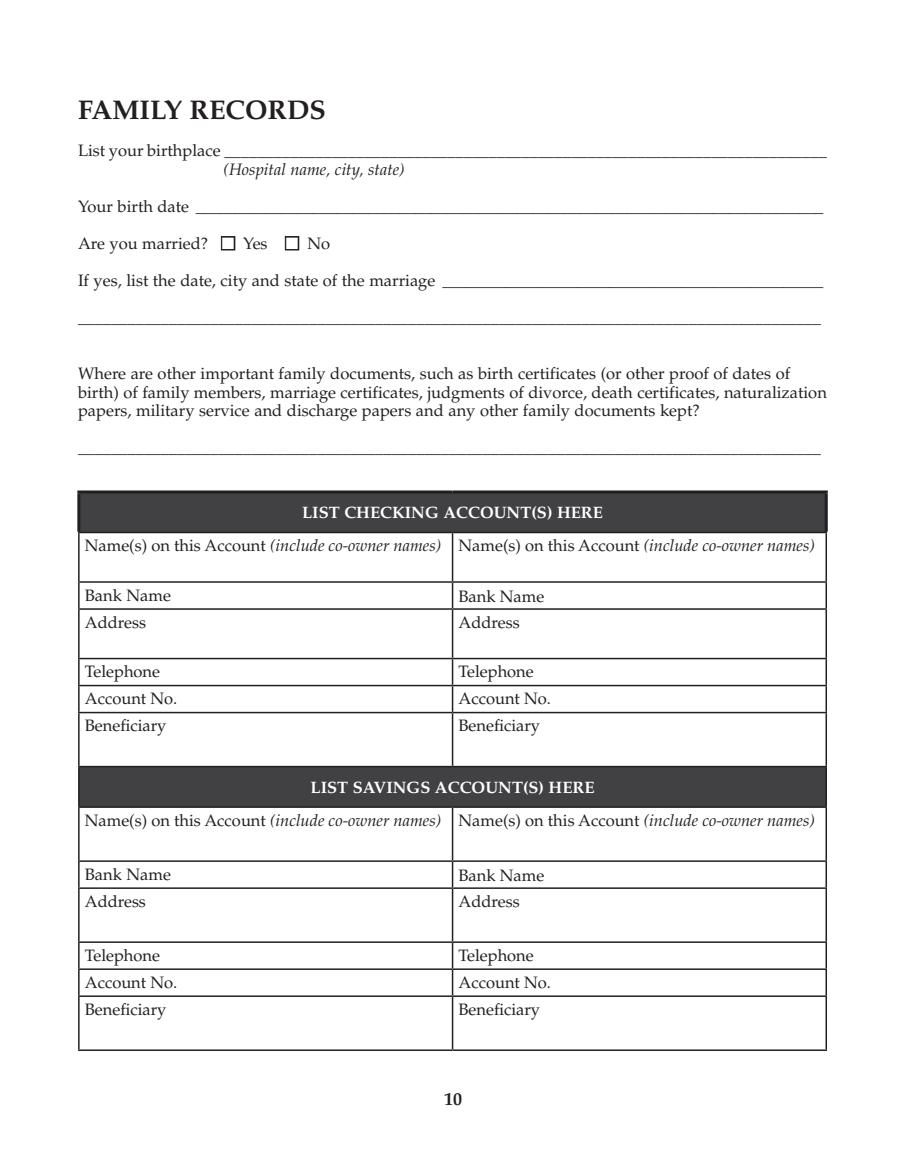
<style>
.page{position:relative;width:905px;height:1175px;background:#fff}
.page>*{position:absolute;margin:0;border:0;box-sizing:border-box;transform-origin:0 0}
.t1{font:700 27px "Palatino";color:#231f20}
.t2{font:700 18px "Palatino";color:#231f20}
.t3{font:16.5px/18.9px "Palatino";color:#231f20}
.t4{font:italic 16.5px/32.8px "Palatino";color:#231f20}
.s1{font-style:italic}
.s2{color:#fff}
.s3{font-weight:700;font-style:normal;color:#fff}
.s4{font-style:normal}
</style>
<div class="page">
<div style="left:221px;top:236px;width:14px;height:14px;border:3px solid #231f20"></div>
<div style="left:285px;top:236px;width:14px;height:14px;border:3px solid #231f20"></div>
<svg style="left:80px;top:493px;width:745px;height:313px"></svg>
<hr style="left:77px;top:490px;width:375px;height:3px;background:#231f20">
<hr style="left:77px;top:493px;width:3px;height:39px;background:#231f20">
<hr style="left:452px;top:490px;width:375px;height:3px;background:#231f20">
<hr style="left:824px;top:493px;width:3px;height:39px;background:#231f20">
<hr style="left:78px;top:532px;width:374px;height:1px;background:#231f20">
<hr style="left:452px;top:532px;width:375px;height:1px;background:#231f20">
<hr style="left:78px;top:533px;width:2px;height:48px;background:#231f20">
<hr style="left:452px;top:533px;width:1px;height:48px;background:#231f20">
<hr style="left:825px;top:533px;width:2px;height:48px;background:#231f20">
<hr style="left:78px;top:581px;width:374px;height:2px;background:#231f20">
<hr style="left:78px;top:583px;width:2px;height:25px;background:#231f20">
<hr style="left:452px;top:581px;width:375px;height:2px;background:#231f20">
<svg style="left:452px;top:583px;width:1px;height:25px"></svg>
<hr style="left:825px;top:583px;width:2px;height:25px;background:#231f20">
<hr style="left:78px;top:608px;width:374px;height:2px;background:#231f20">
<hr style="left:78px;top:610px;width:2px;height:48px;background:#231f20">
<hr style="left:452px;top:608px;width:375px;height:2px;background:#231f20">
<hr style="left:452px;top:610px;width:1px;height:48px;background:#231f20">
<hr style="left:825px;top:610px;width:2px;height:48px;background:#231f20">
<hr style="left:78px;top:658px;width:374px;height:1px;background:#231f20">
<hr style="left:78px;top:659px;width:2px;height:26px;background:#231f20">
<hr style="left:452px;top:658px;width:375px;height:1px;background:#231f20">
<hr style="left:825px;top:659px;width:2px;height:26px;background:#231f20">
<hr style="left:78px;top:685px;width:374px;height:1px;background:#231f20">
<hr style="left:78px;top:686px;width:2px;height:26px;background:#231f20">
<hr style="left:452px;top:685px;width:375px;height:1px;background:#231f20">
<svg style="left:452px;top:659px;width:1px;height:53px"></svg>
<hr style="left:825px;top:686px;width:2px;height:26px;background:#231f20">
<hr style="left:78px;top:712px;width:374px;height:1px;background:#231f20">
<hr style="left:78px;top:713px;width:2px;height:53px;background:#231f20">
<hr style="left:452px;top:712px;width:375px;height:1px;background:#231f20">
<hr style="left:452px;top:713px;width:1px;height:53px;background:#231f20">
<hr style="left:825px;top:713px;width:2px;height:53px;background:#231f20">
<hr style="left:78px;top:766px;width:374px;height:1px;background:#231f20">
<hr style="left:78px;top:767px;width:2px;height:39px;background:#231f20">
<hr style="left:452px;top:766px;width:375px;height:1px;background:#231f20">
<hr style="left:825px;top:767px;width:2px;height:39px;background:#231f20">
<hr style="left:78px;top:806px;width:374px;height:2px;background:#231f20">
<hr style="left:78px;top:808px;width:2px;height:52px;background:#231f20">
<hr style="left:452px;top:806px;width:375px;height:2px;background:#231f20">
<hr style="left:452px;top:808px;width:1px;height:52px;background:#231f20">
<hr style="left:825px;top:808px;width:2px;height:52px;background:#231f20">
<hr style="left:78px;top:860px;width:374px;height:2px;background:#231f20">
<hr style="left:78px;top:862px;width:2px;height:25px;background:#231f20">
<hr style="left:452px;top:860px;width:375px;height:2px;background:#231f20">
<svg style="left:452px;top:862px;width:1px;height:25px"></svg>
<hr style="left:825px;top:862px;width:2px;height:25px;background:#231f20">
<hr style="left:78px;top:887px;width:374px;height:2px;background:#231f20">
<hr style="left:78px;top:889px;width:2px;height:52px;background:#231f20">
<hr style="left:452px;top:887px;width:375px;height:2px;background:#231f20">
<hr style="left:452px;top:889px;width:1px;height:52px;background:#231f20">
<hr style="left:825px;top:889px;width:2px;height:52px;background:#231f20">
<hr style="left:78px;top:941px;width:374px;height:2px;background:#231f20">
<hr style="left:78px;top:943px;width:2px;height:25px;background:#231f20">
<hr style="left:452px;top:941px;width:375px;height:2px;background:#231f20">
<hr style="left:825px;top:943px;width:2px;height:25px;background:#231f20">
<hr style="left:78px;top:968px;width:374px;height:2px;background:#231f20">
<hr style="left:78px;top:970px;width:2px;height:25px;background:#231f20">
<hr style="left:452px;top:968px;width:375px;height:2px;background:#231f20">
<svg style="left:452px;top:943px;width:1px;height:52px"></svg>
<hr style="left:825px;top:970px;width:2px;height:25px;background:#231f20">
<hr style="left:78px;top:995px;width:374px;height:2px;background:#231f20">
<hr style="left:78px;top:997px;width:2px;height:52px;background:#231f20">
<hr style="left:452px;top:995px;width:375px;height:2px;background:#231f20">
<hr style="left:452px;top:997px;width:1px;height:52px;background:#231f20">
<hr style="left:825px;top:997px;width:2px;height:52px;background:#231f20">
<hr style="left:78px;top:1049px;width:374px;height:2px;background:#231f20">
<hr style="left:452px;top:1049px;width:375px;height:2px;background:#231f20">
<p class="t1" style="left:78px;top:94px;width:249px">FAMILY RECORDS</p>
<p class="t3" style="left:224px;top:142px;width:604px;text-indent:-146px">List your birthplace _________________________________________________________________________ <span class="s1">(Hospital name, city, state)</span></p>
<p class="t3" style="left:78px;top:197px;width:746px">Your birth date ________________________________________________________________________________</p>
<p class="t3" style="left:78px;top:234px;width:253px">Are you married? <span class="s2">■</span> Yes <span class="s2">■</span> No</p>
<p class="t3" style="left:78px;top:271px;width:746px">If yes, list the date, city and state of the marriage ________________________________________________</p>
<p class="t3" style="left:78px;top:308px;width:744px">__________________________________________________________________________________________</p>
<p class="t3" style="left:78px;top:364px;width:750px">Where are other important family documents, such as birth certificates (or other proof of dates of birth) of family members, marriage certificates, judgments of divorce, death certificates, naturalization papers, military service and discharge papers and any other family documents kept?</p>
<p class="t3" style="left:78px;top:438px;width:744px">__________________________________________________________________________________________</p>
<p class="t4" style="left:85px;top:496px;width:731px;text-indent:-7px"><sup>BANK</sup> <sup>RECORDS</sup><span class="s3">LIST CHECKING ACCOUNT(S) HERE<br></span><span class="s4">Name(s) on this Account</span> (include co-owner names) <span class="s4">Name(s) on this Account</span> (include co-owner names)</p>
<p class="t3" style="left:85px;top:586px;width:88px">Bank Name</p>
<p class="t3" style="left:458px;top:587px;width:87px">Bank Name</p>
<p class="t3" style="left:85px;top:613px;width:63px">Address</p>
<p class="t3" style="left:458px;top:613px;width:63px">Address</p>
<p class="t3" style="left:85px;top:662px;width:77px">Telephone</p>
<p class="t3" style="left:458px;top:662px;width:77px">Telephone</p>
<p class="t3" style="left:85px;top:689px;width:94px">Account No.</p>
<p class="t3" style="left:458px;top:689px;width:94px">Account No.</p>
<p class="t3" style="left:85px;top:716px;width:83px">Beneficiary</p>
<p class="t3" style="left:458px;top:716px;width:83px">Beneficiary</p>
<p class="t4" style="left:85px;top:771px;width:731px;text-align:center"><span class="s3">LIST SAVINGS ACCOUNT(S) HERE<br></span><span class="s4">Name(s) on this Account</span> (include co-owner names) <span class="s4">Name(s) on this Account</span> (include co-owner names)</p>
<p class="t3" style="left:85px;top:865px;width:88px">Bank Name</p>
<p class="t3" style="left:458px;top:866px;width:87px">Bank Name</p>
<p class="t3" style="left:85px;top:892px;width:63px">Address</p>
<p class="t3" style="left:458px;top:892px;width:63px">Address</p>
<p class="t3" style="left:85px;top:946px;width:77px">Telephone</p>
<p class="t3" style="left:458px;top:946px;width:77px">Telephone</p>
<p class="t3" style="left:85px;top:973px;width:94px">Account No.</p>
<p class="t3" style="left:458px;top:973px;width:94px">Account No.</p>
<p class="t3" style="left:85px;top:1000px;width:83px">Beneficiary</p>
<p class="t3" style="left:458px;top:1000px;width:83px">Beneficiary</p>
<p class="t2" style="left:444px;top:1088px;width:19px">10</p>
</div>
